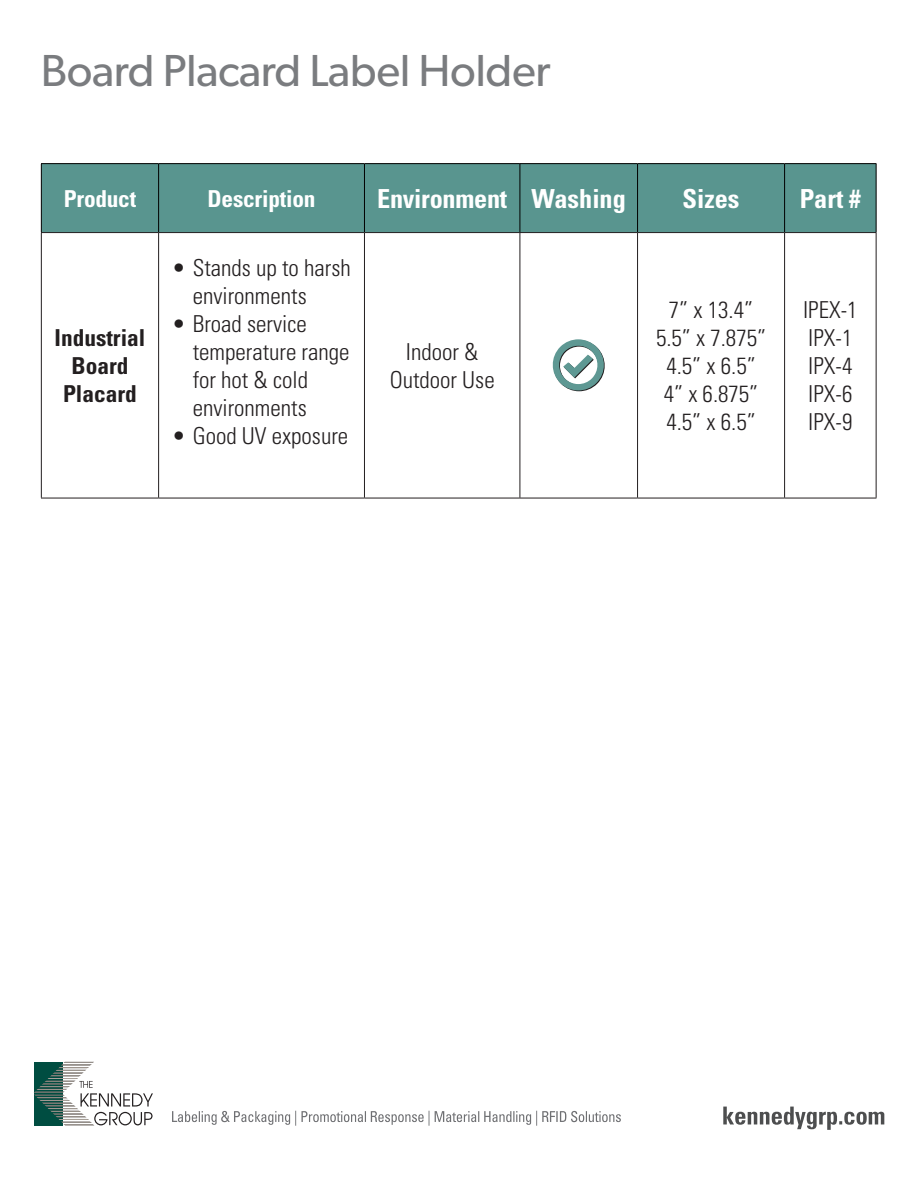
<style>
.page{position:relative;width:918px;height:1188px;background:#fff}
.page>*{position:absolute;margin:0;border:0;box-sizing:border-box;transform-origin:0 0}
.t1{font:45px "Gibson";letter-spacing:-.01em;color:#7a7c7f}
.t2{font:700 condensed 26.25px "Univers LT Std";color:#fff}
.t3{font:300 condensed 23.4px/28px "Univers LT Std";color:#231f20}
.t4{font:700 condensed 23.4px "Univers LT Std";color:#231f20}
.t5{font:700 condensed 23.4px "Univers LT Std";letter-spacing:-.01em;color:#fff}
</style>
<div class="page">
<div style="left:42px;top:164px;width:834px;height:68px;background:#59958f"></div>
<hr style="left:41px;top:232px;width:118px;height:1px;background:#231f20">
<hr style="left:41px;top:233px;width:1px;height:265px;background:#231f20">
<hr style="left:159px;top:232px;width:205px;height:1px;background:#231f20">
<hr style="left:158px;top:233px;width:1px;height:265px;background:#231f20">
<hr style="left:364px;top:232px;width:156px;height:1px;background:#231f20">
<hr style="left:364px;top:233px;width:1px;height:265px;background:#231f20">
<hr style="left:520px;top:232px;width:118px;height:1px;background:#231f20">
<hr style="left:520px;top:233px;width:1px;height:265px;background:#231f20">
<hr style="left:638px;top:232px;width:147px;height:1px;background:#231f20">
<hr style="left:637px;top:233px;width:1px;height:265px;background:#231f20">
<hr style="left:785px;top:232px;width:91px;height:1px;background:#231f20">
<hr style="left:784px;top:233px;width:1px;height:265px;background:#231f20">
<hr style="left:876px;top:233px;width:1px;height:265px;background:#231f20">
<hr style="left:41px;top:498px;width:118px;height:1px;background:#231f20">
<hr style="left:159px;top:498px;width:205px;height:1px;background:#231f20">
<hr style="left:364px;top:498px;width:156px;height:1px;background:#231f20">
<hr style="left:520px;top:498px;width:118px;height:1px;background:#231f20">
<hr style="left:638px;top:498px;width:147px;height:1px;background:#231f20">
<hr style="left:785px;top:498px;width:91px;height:1px;background:#231f20">
<hr style="left:41px;top:163px;width:118px;height:1px;background:#000">
<hr style="left:41px;top:164px;width:1px;height:68px;background:#000">
<hr style="left:159px;top:163px;width:205px;height:1px;background:#000">
<hr style="left:158px;top:164px;width:1px;height:68px;background:#000">
<hr style="left:364px;top:163px;width:156px;height:1px;background:#000">
<hr style="left:364px;top:164px;width:1px;height:68px;background:#000">
<hr style="left:520px;top:163px;width:118px;height:1px;background:#000">
<hr style="left:520px;top:164px;width:1px;height:68px;background:#000">
<hr style="left:638px;top:163px;width:147px;height:1px;background:#000">
<hr style="left:637px;top:164px;width:1px;height:68px;background:#000">
<hr style="left:785px;top:163px;width:91px;height:1px;background:#000">
<hr style="left:784px;top:164px;width:1px;height:68px;background:#000">
<hr style="left:876px;top:164px;width:1px;height:68px;background:#000">
<svg style="left:552px;top:339px;width:53px;height:52px"></svg>
<svg style="left:34px;top:1062px;width:119px;height:64px"></svg>
<svg style="left:172px;top:1111px;width:449px;height:15px"></svg>
<svg style="left:723px;top:1107px;width:161px;height:23px"></svg>
<p class="t1" style="left:41px;top:43px;width:511px">Board Placard Label Holder</p>
<p class="t5" style="left:64px;top:184px;width:74px">Product</p>
<p class="t5" style="left:208px;top:184px;width:109px">Description</p>
<p class="t2" style="left:377px;top:182px;width:132px">Environment</p>
<p class="t2" style="left:532px;top:182px;width:96px">Washing</p>
<p class="t2" style="left:683px;top:182px;width:58px">Sizes</p>
<p class="t2" style="left:800px;top:182px;width:63px">Part #</p>
<p class="t4" style="left:55px;top:323px;width:92px">Industrial</p>
<p class="t4" style="left:71px;top:351px;width:59px">Board</p>
<p class="t4" style="left:63px;top:379px;width:75px">Placard</p>
<p class="t3" style="left:193px;top:253px;width:160px;text-indent:-21px">• Stands up to harsh environments</p>
<p class="t3" style="left:193px;top:309px;width:158px;text-indent:-21px">• Broad service temperature range for hot &amp; cold environments</p>
<p class="t3" style="left:172px;top:422px;width:178px">• Good UV exposure</p>
<p class="t3" style="left:406px;top:338px;width:74px">Indoor &amp;</p>
<p class="t3" style="left:390px;top:366px;width:107px">Outdoor Use</p>
<p class="t3" style="left:669px;top:295px;width:86px">7” x 13.4”</p>
<p class="t3" style="left:656px;top:324px;width:112px">5.5” x 7.875”</p>
<p class="t3" style="left:666px;top:352px;width:91px">4.5” x 6.5”</p>
<p class="t3" style="left:664px;top:380px;width:96px">4” x 6.875”</p>
<p class="t3" style="left:666px;top:408px;width:91px">4.5” x 6.5”</p>
<p class="t3" style="left:803px;top:295px;width:56px">IPEX-1</p>
<p class="t3" style="left:808px;top:324px;width:46px">IPX-1</p>
<p class="t3" style="left:808px;top:352px;width:46px">IPX-4</p>
<p class="t3" style="left:808px;top:380px;width:46px">IPX-6</p>
<p class="t3" style="left:808px;top:408px;width:46px">IPX-9</p>
</div>
